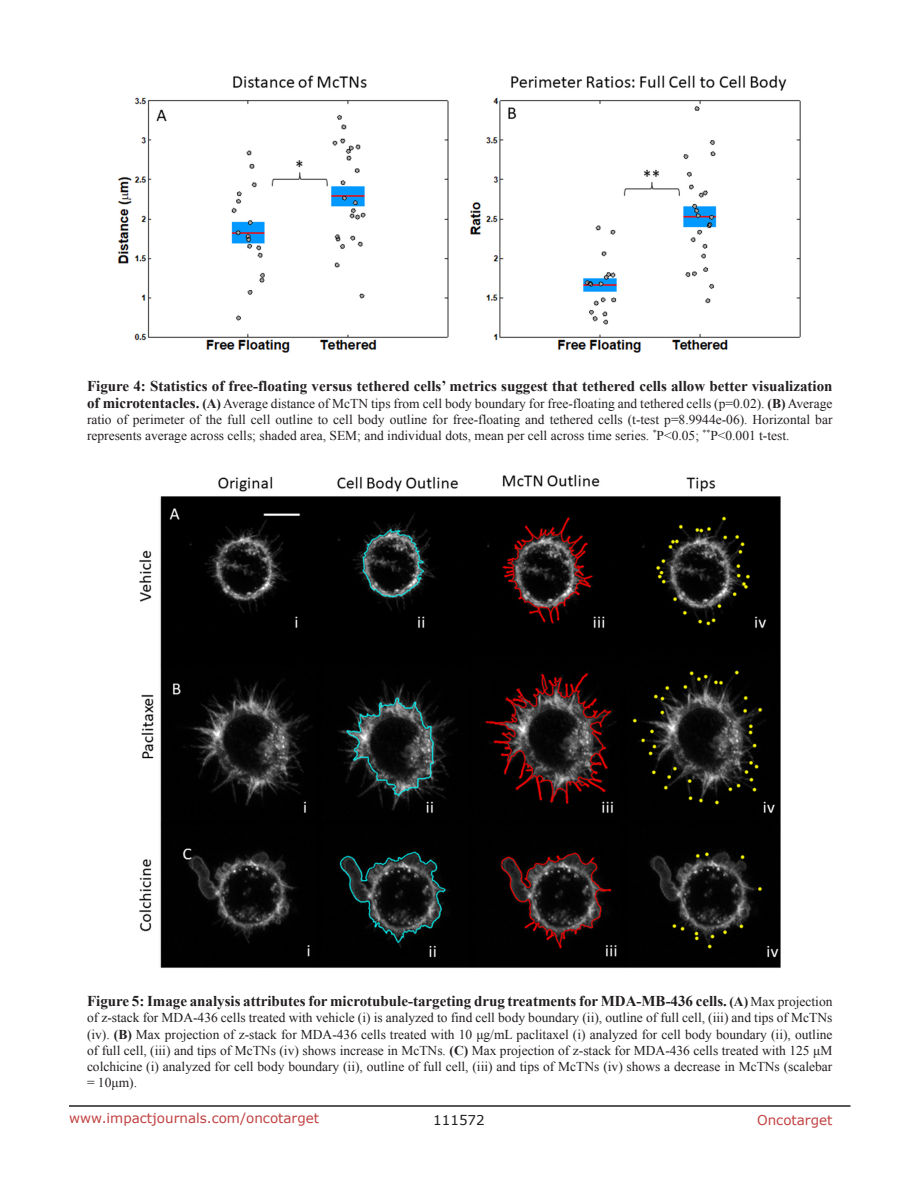
<style>
.page{position:relative;width:918px;height:1188px;background:#fff}
.page>*{position:absolute;margin:0;border:0;box-sizing:border-box;transform-origin:0 0}
.figuretext{font:700 15px "Times New Roman";color:#231f20}
.figuretext-2{font:13.5px/16.2px "Times New Roman";color:#231f20;text-align:justify}
.t1{font:13.5px "Verdana";color:#c24141}
.t2{font:13.5px "Verdana";color:#231f20}
.s1{font-weight:700;font-size:15px}
.s2{font-weight:700}
.s3{font-size:13.5px}
.s4{font-weight:400;font-size:13.5px}
</style>
<div class="page">
<hr style="left:69px;top:1105px;width:781px;height:2px;background:#231f20">
<img style="left:118px;top:76px;width:683px;height:277px">
<img style="left:139px;top:474px;width:642px;height:494px">
<p class="figuretext" style="left:87px;top:376px;width:747px">Figure 4: Statistics of free-floating versus tethered cells’ metrics suggest that tethered cells allow better visualization</p>
<p class="figuretext-2" style="left:87px;top:395px;width:747px"><span class="s1">of microtentacles.</span> <span class="s2">(A)</span> Average distance of McTN tips from cell body boundary for free-floating and tethered cells (p=0.02). <span class="s2">(B)</span> Average ratio of perimeter of the full cell outline to cell body outline for free-floating and tethered cells (t-test p=8.9944e-06). Horizontal bar represents average across cells; shaded area, SEM; and individual dots, mean per cell across time series. <sup>*</sup>P&lt;0.05; <sup>**</sup>P&lt;0.001 t-test.</p>
<p class="figuretext" style="left:87px;top:990px;width:747px">Figure 5: Image analysis attributes for microtubule-targeting drug treatments for MDA-MB-436 cells. <span class="s3">(A)</span> <span class="s4">Max projection</span></p>
<p class="figuretext-2" style="left:87px;top:1009px;width:747px">of z-stack for MDA-436 cells treated with vehicle (i) is analyzed to find cell body boundary (ii), outline of full cell, (iii) and tips of McTNs (iv). <span class="s2">(B)</span> Max projection of z-stack for MDA-436 cells treated with 10 μg/mL paclitaxel (i) analyzed for cell body boundary (ii), outline of full cell, (iii) and tips of McTNs (iv) shows increase in McTNs. <span class="s2">(C)</span> Max projection of z-stack for MDA-436 cells treated with 125 μM colchicine (i) analyzed for cell body boundary (ii), outline of full cell, (iii) and tips of McTNs (iv) shows a decrease in McTNs (scalebar = 10μm).</p>
<p class="t1" style="left:69px;top:1109px;width:252px">www.impactjournals.com/oncotarget</p>
<p class="t2" style="left:433px;top:1111px;width:53px">111572</p>
<p class="t1" style="left:757px;top:1111px;width:77px">Oncotarget</p>
</div>
